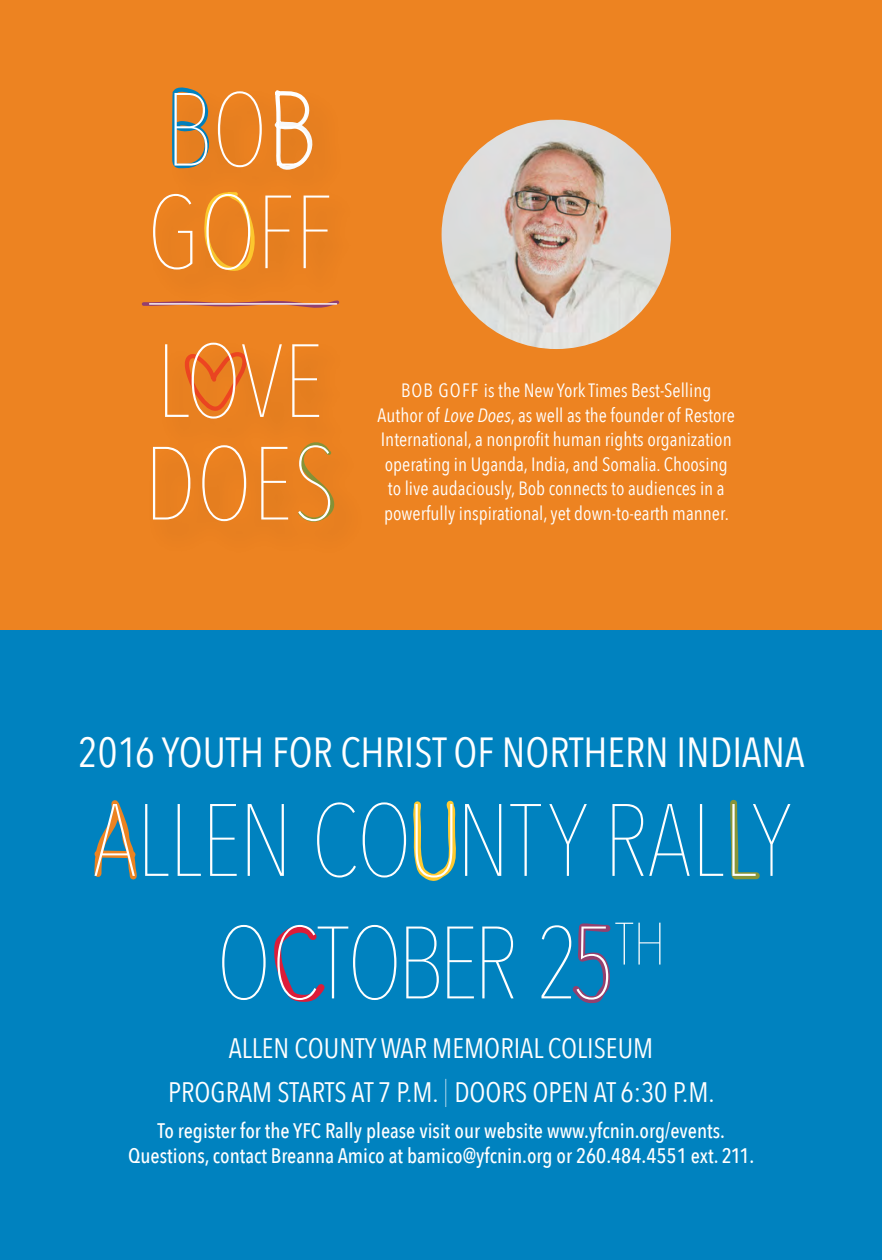
<style>
.page{position:relative;width:882px;height:1260px;background:#fff}
.page>*{position:absolute;margin:0;border:0;box-sizing:border-box;transform-origin:0 0}
.t1{font:200 102.55px/102.5px "Avenir Next Condensed";color:#fff}
.t2{font:200 101.5px "Avenir Next Condensed";letter-spacing:-.01em;color:#fff}
.t3{font:200 101.5px "Avenir Next Condensed";letter-spacing:-.05em;color:#fff}
.t4{font:42px "Avenir Next Condensed";color:#fff}
.t5{font:28.18px "Avenir Next Condensed";color:#fff}
.t6{font:500 21px "Avenir Next Condensed";color:#fff}
.t7{font:19.25px/24.5px "Avenir Next Condensed";color:#fff;text-align:center}
.s1{font-style:italic}
.s2{font-weight:200}
</style>
<div class="page">
<div style="left:0;top:0;width:882px;height:630px;background:#ed8321"></div>
<div style="left:0;top:630px;width:882px;height:630px;background:#0082bf"></div>
<img style="left:442px;top:120px;width:229px;height:229px;border-radius:115px">
<svg style="left:142px;top:300px;width:198px;height:7px"></svg>
<hr style="left:150px;top:303px;width:187px;height:2px;background:#fff">
<svg style="left:94px;top:800px;width:43px;height:80px"></svg>
<svg style="left:413px;top:800px;width:43px;height:81px"></svg>
<svg style="left:730px;top:799px;width:30px;height:81px"></svg>
<svg style="left:269px;top:90px;width:62px;height:912px"></svg>
<svg style="left:572px;top:923px;width:39px;height:81px"></svg>
<p class="t1" style="left:165px;top:79px;width:150px">BOB</p>
<p class="t1" style="left:147px;top:181px;width:187px">GOFF</p>
<p class="t1" style="left:144px;top:330px;width:193px">LOVE<br>DOES</p>
<p class="t7" style="left:378px;top:377px;width:359px">BOB GOFF is the New York Times Best-Selling Author of <span class="s1">Love Does</span>, as well as the founder of Restore International, a nonprofit human rights organization operating in Uganda, India, and Somalia. Choosing to live audaciously, Bob connects to audiences in a powerfully inspirational, yet down-to-earth manner.</p>
<p class="t4" style="left:78px;top:717px;width:728px">2016 YOUTH FOR CHRIST OF NORTHERN INDIANA</p>
<p class="t2" style="left:93px;top:780px;width:699px">ALLEN COUNTY RALLY</p>
<p class="t3" style="left:216px;top:902px;width:451px">OCTOBER 25<sup>TH</sup></p>
<p class="t5" style="left:229px;top:1025px;width:426px">ALLEN COUNTY WAR MEMORIAL COLISEUM</p>
<p class="t5" style="left:168px;top:1068px;width:548px">PROGRAM STARTS AT 7 P.M. <span class="s2">|</span> DOORS OPEN AT 6:30 P.M.</p>
<p class="t6" style="left:158px;top:1118px;width:569px">To register for the YFC Rally please visit our website www.yfcnin.org/events.</p>
<p class="t6" style="left:128px;top:1143px;width:628px">Questions, contact Breanna Amico at bamico@yfcnin.org or 260.484.4551 ext. 211.</p>
</div>
